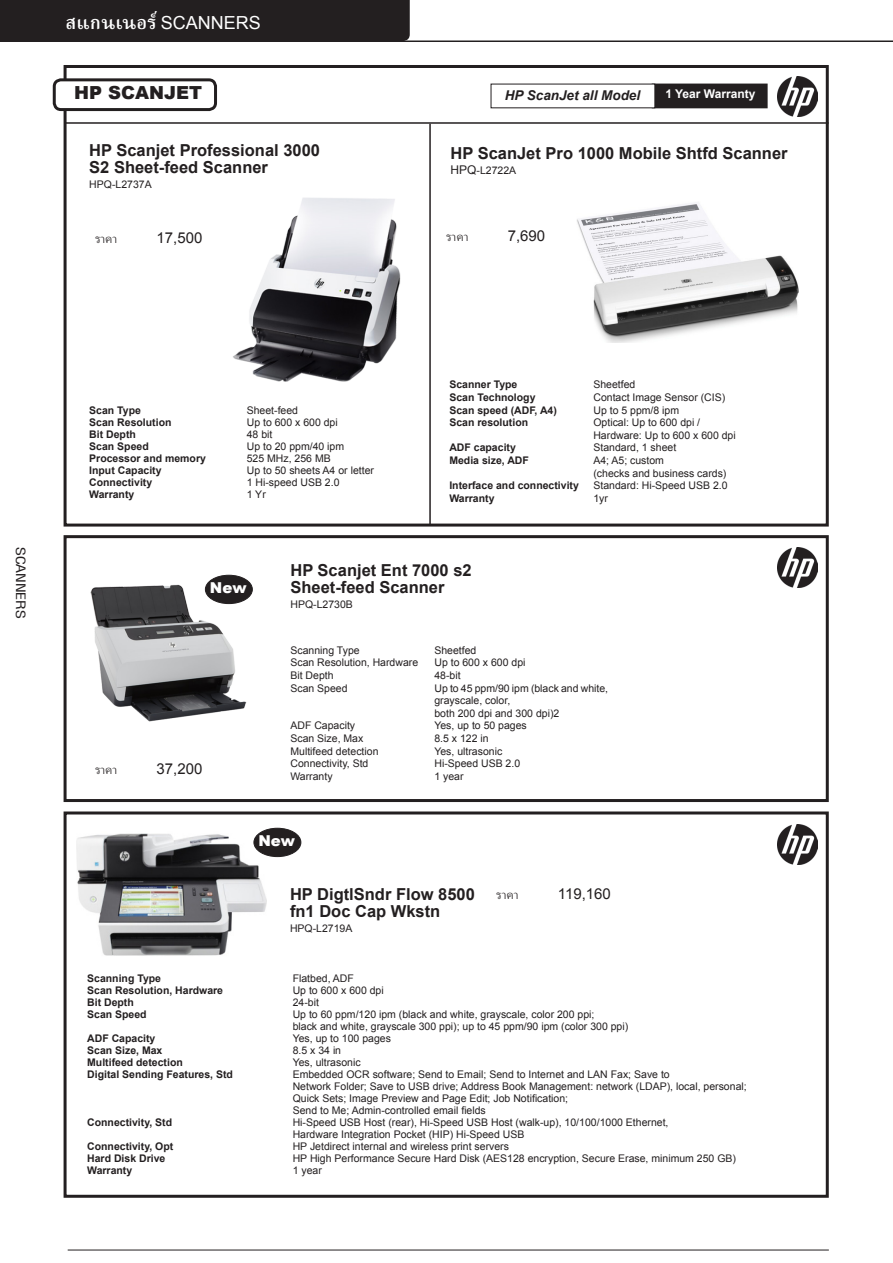
<style>
.page{position:relative;width:893px;height:1263px;background:#fff}
.page>*{position:absolute;margin:0;border:0;box-sizing:border-box;transform-origin:0 0}
.t1{font:700 24px "Adobe Thai";color:#fff}
.t2{font:20.25px "PSL Display";color:#231f20;scale:1.2 1}
.t3{font:900 18px "Arial";color:#231f20}
.t4{font:700 16.5px "Arial";color:#231f20}
.t5{font:15px "Arial";color:#231f20}
.t6{font:900 15px "Arial";color:#fff}
.t7{font:15px "Adobe Thai";color:#231f20}
.t8{font:italic 700 13.5px "Arial";color:#231f20}
.t9{font:700 12px "Arial";color:#fff}
.t10{font:10.5px/12px "Arial";color:#231f20}
.t11{font:700 10.5px "Arial";color:#231f20}
.s1{font-family:"Arial";font-weight:400;font-size:18px}
.s2{font-size:12px}
</style>
<div class="page">
<div style="left:0;top:0;width:410px;height:41px;background:#231f20"></div>
<hr style="left:0;top:41px;width:893px;height:1px;background:#231f20">
<hr style="left:68px;top:1250px;width:761px;height:1px;background:#231f20">
<div style="left:64px;top:65px;width:765px;height:462px;border:3px solid #231f20"></div>
<div style="left:64px;top:811px;width:765px;height:387px;border:3px solid #231f20"></div>
<hr style="left:65px;top:122px;width:764px;height:2px;background:#231f20">
<div style="left:54px;top:80px;width:162px;height:30px;background:#fff;border-radius:7px"></div>
<div style="left:53px;top:78px;width:164px;height:33px;border:3px solid #231f20;border-radius:7px"></div>
<div style="left:652px;top:84px;width:115px;height:24px;background:#231f20"></div>
<div style="left:491px;top:84px;width:164px;height:24px;background:#fff"></div>
<img style="left:577px;top:203px;width:221px;height:139px">
<img style="left:777px;top:77px;width:40px;height:40px">
<hr style="left:429px;top:124px;width:2px;height:401px;background:#231f20">
<img style="left:77px;top:831px;width:190px;height:125px">
<div style="left:64px;top:535px;width:765px;height:267px;border:3px solid #231f20"></div>
<img style="left:777px;top:547px;width:40px;height:40px">
<div style="left:205px;top:575px;width:47px;height:29px;background:#231f20;border-radius:50%"></div>
<div style="left:205px;top:575px;width:48px;height:29px;border:1px solid #231f20;border-radius:50%"></div>
<img style="left:90px;top:582px;width:163px;height:140px">
<img style="left:777px;top:825px;width:40px;height:40px">
<img style="left:233px;top:194px;width:198px;height:191px">
<div style="left:254px;top:828px;width:47px;height:28px;background:#231f20;border-radius:50%"></div>
<div style="left:254px;top:828px;width:47px;height:29px;border:1px solid #231f20;border-radius:50%"></div>
<h1 class="t1" style="left:65px;top:6px;width:197px">สแกนเนอร์<span class="s1">SCANNERS</span></h1>
<p class="t3" style="left:74px;top:80px;width:129px">HP SCANJET</p>
<p class="t8" style="left:505px;top:87px;width:137px">HP ScanJet all Model</p>
<p class="t9" style="left:665px;top:86px;width:92px">1 Year Warranty</p>
<p class="t4" style="left:89px;top:140px;width:232px">HP Scanjet Professional 3000</p>
<p class="t4" style="left:89px;top:156px;width:180px">S2 Sheet-feed Scanner</p>
<p class="t10" style="left:89px;top:178px;width:64px">HPQ-L2737A</p>
<p class="t4" style="left:450px;top:143px;width:339px">HP ScanJet Pro 1000 Mobile Shtfd Scanner</p>
<p class="t10" style="left:450px;top:165px;width:67px"><span class="s2">HPQ</span>-L2722A</p>
<p class="t5" style="left:157px;top:228px;width:47px">17,500</p>
<p class="t5" style="left:508px;top:226px;width:39px">7,690</p>
<h2 class="t2" style="left:32px;top:547px;width:61px;rotate:90deg">SCANNERS</h2>
<p class="t11" style="left:89px;top:403px;width:53px">Scan Type</p>
<p class="t10" style="left:247px;top:404px;width:53px">Sheet-feed</p>
<p class="t11" style="left:89px;top:415px;width:84px">Scan Resolution</p>
<p class="t10" style="left:247px;top:416px;width:93px">Up to 600 x 600 dpi</p>
<p class="t11" style="left:89px;top:427px;width:48px">Bit Depth</p>
<p class="t10" style="left:247px;top:428px;width:27px">48 bit</p>
<p class="t11" style="left:89px;top:439px;width:61px">Scan Speed</p>
<p class="t10" style="left:247px;top:440px;width:99px">Up to 20 ppm/40 ipm</p>
<p class="t11" style="left:89px;top:451px;width:118px">Processor and memory</p>
<p class="t10" style="left:247px;top:452px;width:86px">525 MHz, 256 MB</p>
<p class="t11" style="left:89px;top:463px;width:74px">Input Capacity</p>
<p class="t10" style="left:247px;top:464px;width:129px">Up to 50 sheets A4 or letter</p>
<p class="t11" style="left:89px;top:475px;width:65px">Connectivity</p>
<p class="t10" style="left:247px;top:476px;width:94px">1 Hi-speed USB 2.0</p>
<p class="t11" style="left:89px;top:487px;width:47px">Warranty</p>
<p class="t10" style="left:247px;top:488px;width:21px">1 Yr</p>
<p class="t11" style="left:449px;top:378px;width:70px">Scanner Type</p>
<p class="t10" style="left:593px;top:379px;width:44px">Sheetfed</p>
<p class="t11" style="left:449px;top:390px;width:88px">Scan Technology</p>
<p class="t10" style="left:593px;top:391px;width:133px">Contact Image Sensor (CIS)</p>
<p class="t11" style="left:449px;top:403px;width:109px">Scan speed (ADF, A4)</p>
<p class="t10" style="left:593px;top:404px;width:87px">Up to 5 ppm/8 ipm</p>
<p class="t11" style="left:449px;top:416px;width:80px">Scan resolution</p>
<p class="t10" style="left:593px;top:417px;width:108px">Optical: Up to 600 dpi /</p>
<p class="t10" style="left:593px;top:429px;width:144px">Hardware: Up to 600 x 600 dpi</p>
<p class="t11" style="left:449px;top:441px;width:68px">ADF capacity</p>
<p class="t10" style="left:593px;top:442px;width:84px">Standard, 1 sheet</p>
<p class="t11" style="left:449px;top:453px;width:81px">Media size, ADF</p>
<p class="t10" style="left:593px;top:454px;width:72px">A4; A5; custom</p>
<p class="t10" style="left:593px;top:467px;width:135px">(checks and business cards)</p>
<p class="t11" style="left:449px;top:479px;width:131px">Interface and connectivity</p>
<p class="t10" style="left:593px;top:480px;width:136px">Standard: Hi-Speed USB 2.0</p>
<p class="t11" style="left:449px;top:491px;width:47px">Warranty</p>
<p class="t10" style="left:593px;top:492px;width:16px">1yr</p>
<p class="t6" style="left:210px;top:577px;width:38px">New</p>
<p class="t5" style="left:157px;top:758px;width:47px">37,200</p>
<p class="t4" style="left:290px;top:560px;width:183px">HP Scanjet Ent 7000 s2</p>
<p class="t4" style="left:290px;top:576px;width:156px">Sheet-feed Scanner</p>
<p class="t10" style="left:290px;top:598px;width:64px">HPQ-L2730B</p>
<p class="t10" style="left:290px;top:644px;width:71px">Scanning Type</p>
<p class="t10" style="left:434px;top:644px;width:44px">Sheetfed</p>
<p class="t10" style="left:290px;top:657px;width:129px">Scan Resolution, Hardware</p>
<p class="t10" style="left:434px;top:657px;width:93px">Up to 600 x 600 dpi</p>
<p class="t10" style="left:290px;top:669px;width:45px">Bit Depth</p>
<p class="t10" style="left:434px;top:669px;width:28px">48-bit</p>
<p class="t10" style="left:290px;top:682px;width:59px">Scan Speed</p>
<p class="t10" style="left:434px;top:682px;width:175px;line-height:12.6px">Up to 45 ppm/90 ipm (black and white, grayscale, color,</p>
<p class="t10" style="left:434px;top:707px;width:126px">both 200 dpi and 300 dpi)2</p>
<p class="t10" style="left:290px;top:720px;width:66px">ADF Capacity</p>
<p class="t10" style="left:434px;top:720px;width:94px">Yes, up to 50 pages</p>
<p class="t10" style="left:290px;top:732px;width:74px">Scan Size, Max</p>
<p class="t10" style="left:434px;top:732px;width:56px">8.5 x 122 in</p>
<p class="t10" style="left:290px;top:745px;width:90px">Multifeed detection</p>
<p class="t10" style="left:434px;top:745px;width:69px">Yes, ultrasonic</p>
<p class="t10" style="left:290px;top:757px;width:80px">Connectivity, Std</p>
<p class="t10" style="left:434px;top:757px;width:87px">Hi-Speed USB 2.0</p>
<p class="t10" style="left:290px;top:770px;width:44px">Warranty</p>
<p class="t10" style="left:434px;top:770px;width:31px">1 year</p>
<p class="t6" style="left:258px;top:830px;width:38px">New</p>
<p class="t4" style="left:290px;top:884px;width:186px">HP DigtlSndr Flow 8500</p>
<p class="t4" style="left:290px;top:900px;width:152px">fn1 Doc Cap Wkstn</p>
<p class="t10" style="left:290px;top:922px;width:64px">HPQ-L2719A</p>
<p class="t7" style="left:496px;top:885px;width:24px">ราคา</p>
<p class="t5" style="left:558px;top:884px;width:55px">119,160</p>
<p class="t11" style="left:87px;top:972px;width:75px">Scanning Type</p>
<p class="t10" style="left:293px;top:973px;width:63px">Flatbed, ADF</p>
<p class="t11" style="left:87px;top:984px;width:137px">Scan Resolution, Hardware</p>
<p class="t10" style="left:293px;top:985px;width:93px">Up to 600 x 600 dpi</p>
<p class="t11" style="left:87px;top:996px;width:48px">Bit Depth</p>
<p class="t10" style="left:293px;top:997px;width:28px">24-bit</p>
<p class="t11" style="left:87px;top:1008px;width:61px">Scan Speed</p>
<p class="t10" style="left:293px;top:1009px;width:303px">Up to 60 ppm/120 ipm (black and white, grayscale, color 200 ppi;</p>
<p class="t10" style="left:293px;top:1021px;width:337px">black and white, grayscale 300 ppi); up to 45 ppm/90 ipm (color 300 ppi)</p>
<p class="t11" style="left:87px;top:1032px;width:70px">ADF Capacity</p>
<p class="t10" style="left:293px;top:1033px;width:100px">Yes, up to 100 pages</p>
<p class="t11" style="left:87px;top:1044px;width:77px">Scan Size, Max</p>
<p class="t10" style="left:293px;top:1045px;width:50px">8.5 x 34 in</p>
<p class="t11" style="left:87px;top:1056px;width:97px">Multifeed detection</p>
<p class="t10" style="left:293px;top:1057px;width:69px">Yes, ultrasonic</p>
<p class="t11" style="left:87px;top:1068px;width:147px">Digital Sending Features, Std</p>
<p class="t10" style="left:293px;top:1069px;width:456px">Embedded OCR software; Send to Email; Send to Internet and LAN Fax; Save to<br>Network Folder; Save to USB drive; Address Book Management: network (LDAP), local, personal;<br>Quick Sets; Image Preview and Page Edit; Job Notification;</p>
<p class="t10" style="left:293px;top:1105px;width:195px">Send to Me; Admin-controlled email fields</p>
<p class="t11" style="left:87px;top:1116px;width:86px">Connectivity, Std</p>
<p class="t10" style="left:293px;top:1117px;width:377px">Hi-Speed USB Host (rear), Hi-Speed USB Host (walk-up), 10/100/1000 Ethernet,</p>
<p class="t10" style="left:293px;top:1129px;width:233px">Hardware Integration Pocket (HIP) Hi-Speed USB</p>
<p class="t11" style="left:87px;top:1140px;width:88px">Connectivity, Opt</p>
<p class="t10" style="left:293px;top:1141px;width:218px">HP Jetdirect internal and wireless print servers</p>
<p class="t11" style="left:87px;top:1152px;width:80px">Hard Disk Drive</p>
<p class="t10" style="left:293px;top:1153px;width:445px">HP High Performance Secure Hard Disk (AES128 encryption, Secure Erase, minimum 250 GB)</p>
<p class="t11" style="left:87px;top:1164px;width:47px">Warranty</p>
<p class="t10" style="left:293px;top:1165px;width:31px">1 year</p>
</div>
